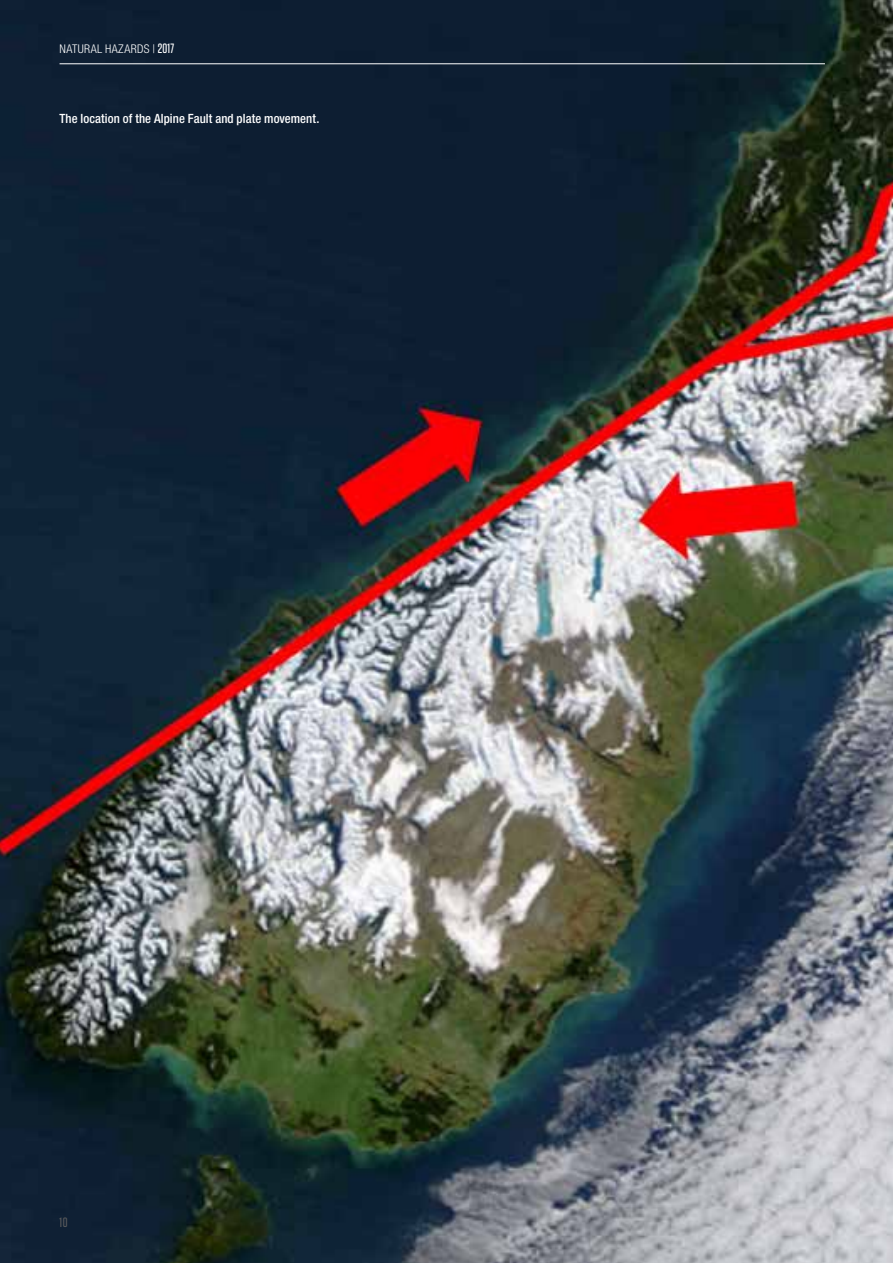
<style>
.page{position:relative;width:893px;height:1263px;background:#fff}
.page>*{position:absolute;margin:0;border:0;box-sizing:border-box;transform-origin:0 0}
.t1{font:500 13.5px "Tungsten";color:#58595b}
.t2{font:500 condensed 12.75px "Helvetica Neue LT Pro";letter-spacing:.005em;color:#fff}
.t3{font:300 condensed 12px "Helvetica Neue LT Pro";letter-spacing:.035em;color:#fff}
.s1{font-family:"Tungsten";font-weight:500;font-stretch:normal;font-size:13.5px}
</style>
<div class="page">
<img style="left:0;top:0;width:893px;height:1263px">
<hr style="left:60px;top:64px;width:765px;height:1px;background:#fff">
<p class="t3" style="left:60px;top:42px;width:116px">NATURAL HAZARDS | <span class="s1">2017</span></p>
<p class="t2" style="left:60px;top:111px;width:261px">The location of the Alpine Fault and plate movement.</p>
<p class="t1" style="left:60px;top:1215px;width:10px">10</p>
</div>
